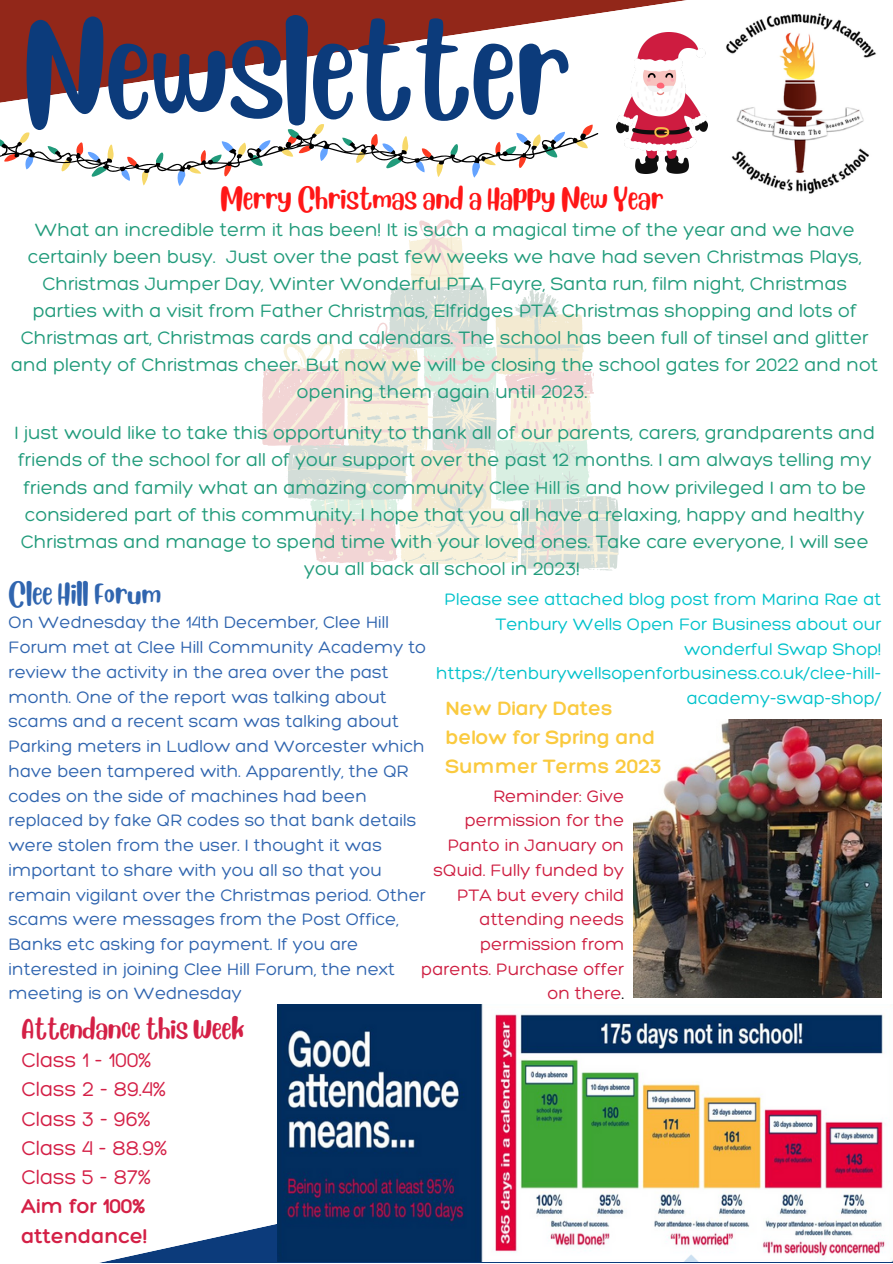
<style>
.page{position:relative;width:893px;height:1264px;background:#fff}
.page>*{position:absolute;margin:0;border:0;box-sizing:border-box;transform-origin:0 0}
.t1{font:98.55px "Blueberry";color:#0c3b7b}
.t2{font:22.5px "Blueberry";color:#ff1616}
.t3{font:22.5px "Blueberry";color:#3065af}
.t4{font:300 21.45px/29.2px "Hero";color:#d42046}
.t5{font:300 21.45px/29.2px "Hero";color:#d42046}
.t6{font:21.45px "Blueberry";color:#d42046}
.t7{font:300 21px/29.2px "Hero";color:#faca3f}
.t8{font:300 19.5px/27.2px "Hero";color:#219b7b;text-align:center}
.t9{font:300 18px/24.8px "Hero";color:#3065af}
.t10{font:300 18px/24.8px "Hero";color:#00c2cb;text-align:right}
.t11{font:300 18px/24.8px "Hero";color:#ce1e41;text-align:right}
.s1{color:#000}
</style>
<div class="page">
<svg style="left:0;top:0;width:708px;height:134px"></svg>
<img style="left:726px;top:13px;width:150px;height:181px">
<svg style="left:104px;top:1055px;width:788px;height:207px"></svg>
<img style="left:278px;top:1004px;width:614px;height:257px">
<svg style="left:0;top:122px;width:598px;height:64px"></svg>
<svg style="left:262px;top:219px;width:356px;height:351px"></svg>
<img style="left:616px;top:32px;width:91px;height:142px">
<img style="left:633px;top:719px;width:248px;height:278px">
<h1 class="t1" style="left:24px;top:-2px;width:547px">Newsletter</h1>
<p class="t2" style="left:221px;top:182px;width:444px">Merry Christmas and a Happy New Year</p>
<p class="t8" style="left:11px;top:215px;width:868px">What an incredible term it has been! It is such a magical time of the year and we have certainly been busy. Just over the past few weeks we have had seven Christmas Plays, Christmas Jumper Day, Winter Wonderful PTA Fayre, Santa run, film night, Christmas parties with a visit from Father Christmas, Elfridges PTA Christmas shopping and lots of Christmas art, Christmas cards and calendars. The school has been full of tinsel and glitter and plenty of Christmas cheer. But now we will be closing the school gates for 2022 and not opening them again until 2023.</p>
<p class="t8" style="left:15px;top:419px;width:861px">I just would like to take this opportunity to thank all of our parents, carers, grandparents and friends of the school for all of your support over the past 12 months. I am always telling my friends and family what an amazing community Clee Hill is and how privileged I am to be considered part of this community. I hope that you all have a relaxing, happy and healthy Christmas and manage to spend time with your loved ones. Take care everyone, I will see you all back all school in 2023!</p>
<p class="t3" style="left:9px;top:577px;width:154px">Clee Hill Forum</p>
<p class="t9" style="left:9px;top:609px;width:419px">On Wednesday the 14th December, Clee Hill Forum met at Clee Hill Community Academy to review the activity in the area over the past month. One of the report was talking about scams and a recent scam was talking about Parking meters in Ludlow and Worcester which have been tampered with. Apparently, the QR codes on the side of machines had been replaced by fake QR codes so that bank details were stolen from the user. I thought it was important to share with you all so that you remain vigilant over the Christmas period. Other scams were messages from the Post Office, Banks etc asking for payment. If you are interested in joining Clee Hill Forum, the next meeting is on Wednesday</p>
<p class="t10" style="left:436px;top:586px;width:447px">Please see attached blog post from Marina Rae at Tenbury Wells Open For Business about our wonderful Swap Shop! https://tenburywellsopenforbusiness.co.uk/clee-hill&shy;academy-swap-shop/</p>
<p class="t7" style="left:446px;top:692px;width:218px">New Diary Dates below for Spring and<br>Summer Terms 2023</p>
<p class="t11" style="left:421px;top:782px;width:204px">Reminder: Give permission for the<br>Panto in January on sQuid. Fully funded by<br>PTA but every child attending needs permission from parents. Purchase offer on there<span class="s1">.</span></p>
<p class="t6" style="left:21px;top:1013px;width:225px">Attendance this Week</p>
<p class="t4" style="left:21px;top:1044px;width:148px">Class 1 - 100%<br>Class 2 - 89.4%<br>Class 3 - 96%<br>Class 4 - 88.9%<br>Class 5 - 87%</p>
<p class="t5" style="left:21px;top:1191px;width:127px">Aim for 100% attendance!</p>
</div>
